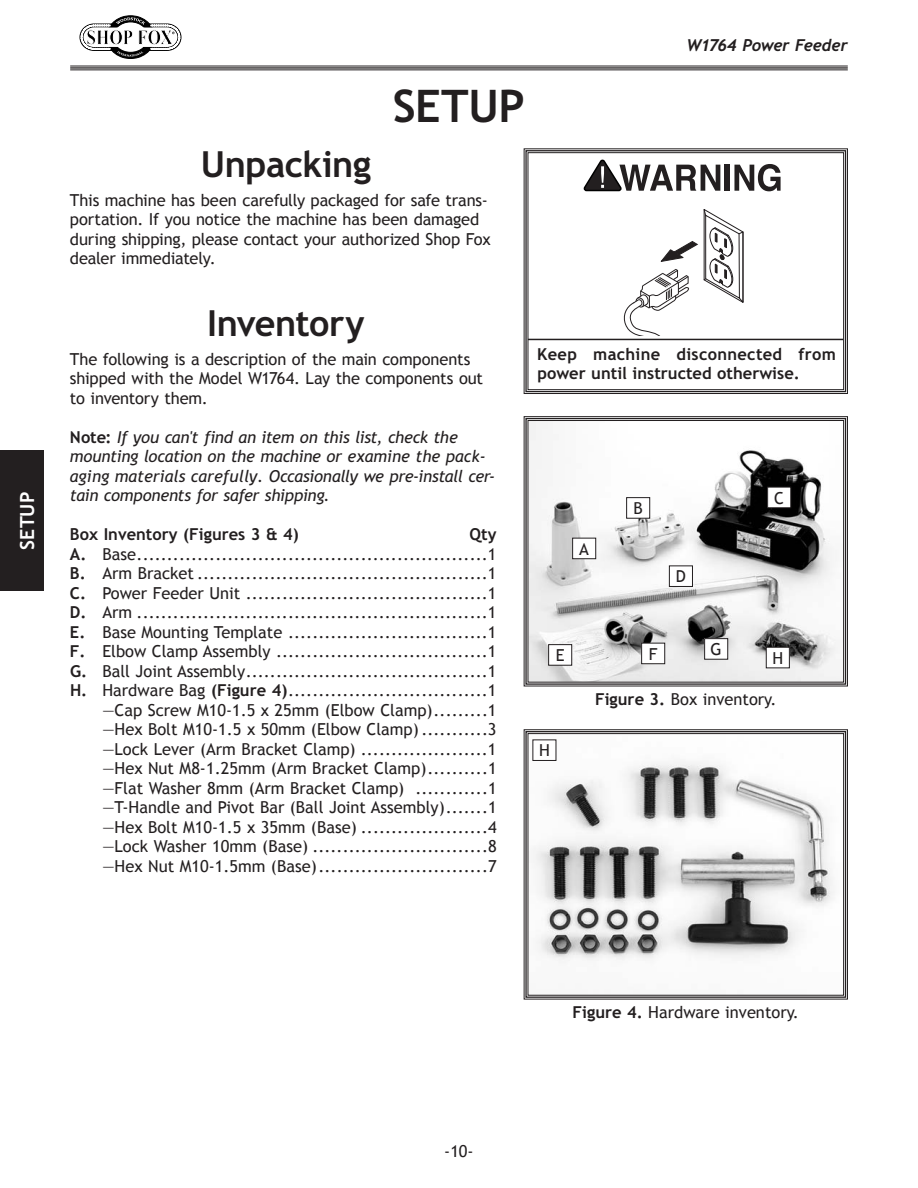
<style>
.page{position:relative;width:918px;height:1188px;background:#fff}
.page>*{position:absolute;margin:0;border:0;box-sizing:border-box;transform-origin:0 0}
.t1{font:45px "Trebuchet MS Bold";letter-spacing:-.01em;color:#231f20}
.t2{font:36px "Trebuchet MS Bold";letter-spacing:-.015em;color:#231f20}
.t3{font:19.5px "Trebuchet MS Bold";letter-spacing:-.005em;color:#fff}
.t4{font:16.5px/19.5px "Trebuchet MS";color:#231f20}
.t5{font:16.5px/19.5px "Trebuchet MS Italic";letter-spacing:-.01em;color:#231f20}
.t6{font:16.5px/19.5px "Trebuchet MS Bold";color:#231f20}
.t7{font:italic 16.5px "Trebuchet MS Bold";letter-spacing:-.015em;color:#231f20}
.s1{font-family:"Trebuchet MS Bold"}
</style>
<div class="page">
<svg style="left:79px;top:15px;width:103px;height:44px"></svg>
<hr style="left:70px;top:66px;width:778px;height:4px;background:#747273">
<hr style="left:70px;top:66px;width:778px;height:1px;background:#231f20">
<hr style="left:70px;top:67px;width:778px;height:2px;background:#231f20">
<hr style="left:70px;top:70px;width:778px;height:1px;background:#231f20">
<div style="left:0;top:451px;width:43px;height:140px;background:#231f20"></div>
<svg style="left:523px;top:148px;width:325px;height:246px"></svg>
<div style="left:525px;top:150px;width:321px;height:242px;border:1px solid #231f20"></div>
<div style="left:528px;top:152px;width:316px;height:238px;border:1px solid #231f20"></div>
<div style="left:616px;top:203px;width:130px;height:132px;background:#fff"></div>
<svg style="left:623px;top:209px;width:121px;height:126px"></svg>
<hr style="left:528px;top:339px;width:315px;height:1px;background:#231f20">
<svg style="left:523px;top:416px;width:325px;height:271px"></svg>
<div style="left:525px;top:418px;width:321px;height:267px;border:1px solid #231f20"></div>
<div style="left:528px;top:420px;width:316px;height:262px;border:1px solid #231f20"></div>
<svg style="left:523px;top:729px;width:325px;height:271px"></svg>
<div style="left:525px;top:731px;width:321px;height:267px;border:1px solid #231f20"></div>
<div style="left:528px;top:733px;width:316px;height:263px;border:1px solid #231f20"></div>
<div style="left:768px;top:487px;width:23px;height:21px;background:#fff"></div>
<div style="left:767px;top:487px;width:24px;height:21px;border:1px solid #231f20"></div>
<div style="left:642px;top:643px;width:23px;height:21px;background:#fff"></div>
<div style="left:641px;top:643px;width:24px;height:21px;border:1px solid #231f20"></div>
<div style="left:573px;top:538px;width:23px;height:21px;background:#fff"></div>
<div style="left:572px;top:538px;width:24px;height:21px;border:1px solid #231f20"></div>
<div style="left:549px;top:645px;width:23px;height:20px;background:#fff"></div>
<div style="left:548px;top:644px;width:24px;height:22px;border:1px solid #231f20"></div>
<div style="left:627px;top:498px;width:23px;height:20px;background:#fff"></div>
<div style="left:626px;top:497px;width:24px;height:22px;border:1px solid #231f20"></div>
<div style="left:669px;top:566px;width:23px;height:20px;background:#fff"></div>
<div style="left:669px;top:566px;width:24px;height:21px;border:1px solid #231f20"></div>
<div style="left:705px;top:639px;width:23px;height:20px;background:#fff"></div>
<div style="left:704px;top:638px;width:24px;height:22px;border:1px solid #231f20"></div>
<div style="left:766px;top:647px;width:23px;height:21px;background:#fff"></div>
<div style="left:766px;top:647px;width:24px;height:21px;border:1px solid #231f20"></div>
<div style="left:533px;top:740px;width:23px;height:20px;background:#fff"></div>
<p class="t3" style="left:15px;top:550px;width:59px;rotate:-90deg">SETUP</p>
<h2 class="t2" style="left:201px;top:141px;width:172px">Unpacking</h2>
<h1 class="t1" style="left:393px;top:78px;width:134px">SETUP</h1>
<p class="t4" style="left:70px;top:190px;width:422px">This machine has been carefully packaged for safe trans&shy;portation. If you notice the machine has been damaged during shipping, please contact your authorized Shop Fox dealer immediately.</p>
<p class="t7" style="left:686px;top:36px;width:163px">W1764 Power Feeder</p>
<h2 class="t2" style="left:207px;top:300px;width:159px">Inventory</h2>
<p class="t4" style="left:70px;top:349px;width:415px">The following is a description of the main components shipped with the Model W1764. Lay the components out to inventory them.</p>
<p class="t5" style="left:70px;top:427px;width:427px"><span class="s1">Note:</span> If you can't find an item on this list, check the mounting location on the machine or examine the pack&shy;aging materials carefully. Occasionally we pre-install cer&shy;tain components for safer shipping.</p>
<p class="t6" style="left:70px;top:525px;width:230px">Box Inventory (Figures 3 &amp; 4)</p>
<p class="t6" style="left:470px;top:525px;width:29px">Qty</p>
<p class="t4" style="left:70px;top:545px;width:428px;text-align:right"><span class="s1">A.</span> Base..........................................................1<br><span class="s1">B.</span> Arm Bracket ................................................1<br><span class="s1">C.</span> Power Feeder Unit ........................................1<br><span class="s1">D.</span> Arm ..........................................................1<br><span class="s1">E.</span> Base Mounting Template .................................1<br><span class="s1">F.</span> Elbow Clamp Assembly ...................................1<br><span class="s1">G.</span> Ball Joint Assembly........................................1<br><span class="s1">H.</span> Hardware Bag <span class="s1">(Figure 4)</span>.................................1 —Cap Screw M10-1.5 x 25mm (Elbow Clamp).........1 —Hex Bolt M10-1.5 x 50mm (Elbow Clamp) ...........3 —Lock Lever (Arm Bracket Clamp) .....................1 —Hex Nut M8-1.25mm (Arm Bracket Clamp)..........1 —Flat Washer 8mm (Arm Bracket Clamp) ............1 —T-Handle and Pivot Bar (Ball Joint Assembly).......1 —Hex Bolt M10-1.5 x 35mm (Base) .....................4 —Lock Washer 10mm (Base) .............................8 —Hex Nut M10-1.5mm (Base)............................7</p>
<p class="t6" style="left:537px;top:344px;width:300px">Keep machine disconnected from power until instructed otherwise.</p>
<p class="t4" style="left:579px;top:539px;width:11px">A</p>
<p class="t4" style="left:634px;top:499px;width:11px">B</p>
<p class="t4" style="left:676px;top:567px;width:12px">D</p>
<p class="t4" style="left:774px;top:488px;width:11px">C</p>
<p class="t4" style="left:556px;top:646px;width:10px">E</p>
<p class="t4" style="left:539px;top:741px;width:12px">H</p>
<p class="t4" style="left:649px;top:644px;width:10px">F</p>
<p class="t4" style="left:711px;top:640px;width:13px">G</p>
<p class="t4" style="left:772px;top:648px;width:12px">H</p>
<p class="t4" style="left:595px;top:689px;width:183px"><span class="s1">Figure 3.</span> Box inventory.</p>
<p class="t4" style="left:444px;top:1142px;width:31px">-10-</p>
<p class="t4" style="left:573px;top:1002px;width:228px"><span class="s1">Figure 4.</span> Hardware inventory.</p>
</div>
